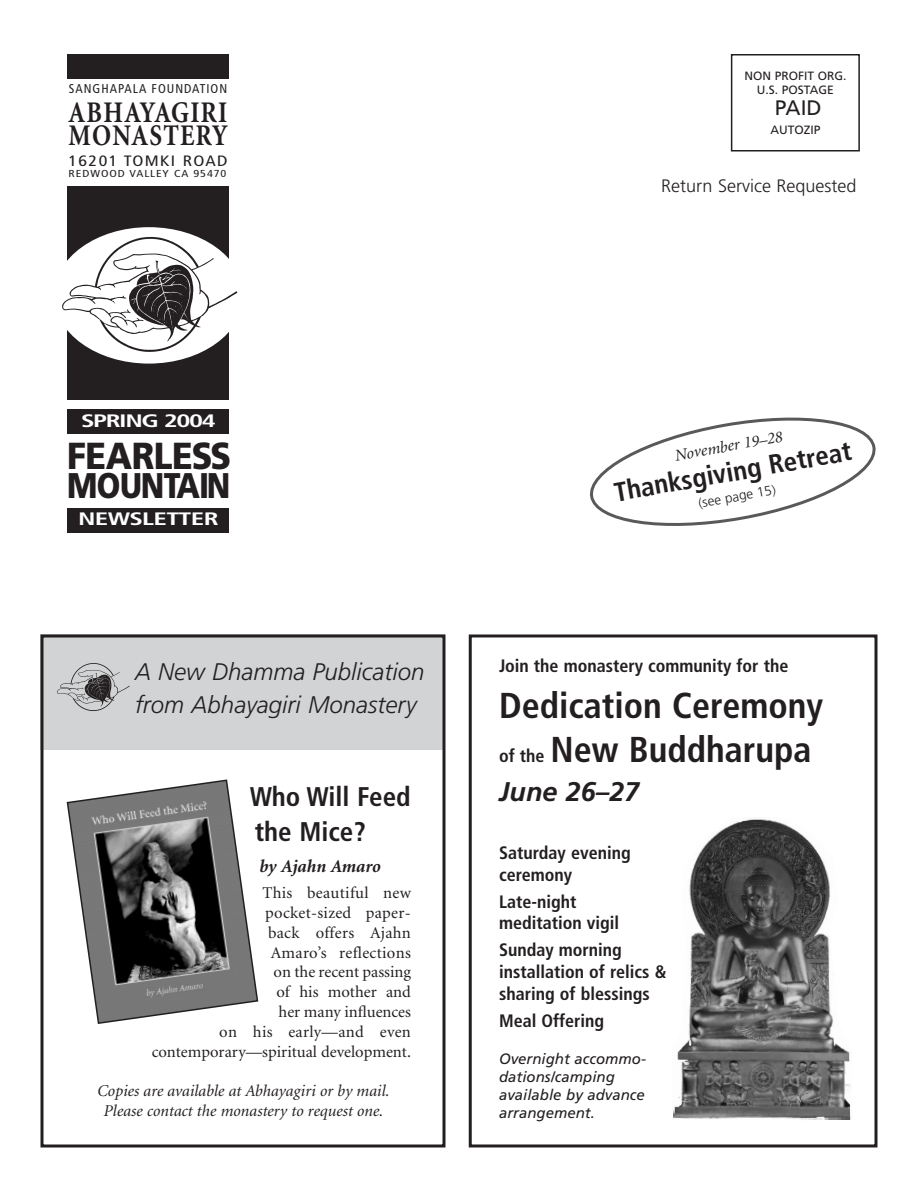
<style>
.page{position:relative;width:918px;height:1188px;background:#fff}
.page>*{position:absolute;margin:0;border:0;box-sizing:border-box;transform-origin:0 0}
.t1{font:900 37.65px "Frutiger";letter-spacing:-.02em;color:#231f20;scale:.9 1}
.t2{font:700 condensed 36px/44.4px "Frutiger";color:#231f20}
.t3{font:900 35.7px "Frutiger";letter-spacing:-.03em;color:#231f20;scale:.85 1}
.t4{font:700 30px/22.5px "Minion";letter-spacing:.05em;color:#231f20;scale:.85 1}
.t5{font:700 condensed 27px/34.7px "Frutiger";color:#231f20}
.t6{font:italic 700 27px "Frutiger";color:#231f20}
.t7{font:italic 300 24px/33px "Frutiger";color:#231f20}
.t8{font:21px "Frutiger";color:#231f20}
.t9{font:700 condensed 18px/21.6px "Frutiger";color:#231f20}
.t10{font:300 18px "Frutiger";color:#231f20}
.t11{font:italic 700 18px "Minion";color:#231f20}
.t12{font:700 condensed 18px "Frutiger";letter-spacing:-.05em;color:#fff;scale:1.5 1}
.t13{font:700 condensed 18px "Frutiger";letter-spacing:-.025em;color:#fff;scale:1.5 1}
.t14{font:16.5px/19.8px "Minion";letter-spacing:.005em;color:#231f20;text-align:right}
.t15{font:italic 16.5px/19.8px "Minion";color:#231f20;text-align:center}
.t16{font:italic 15px/18px "Frutiger";color:#231f20}
.t17{font:condensed 15px "Frutiger";letter-spacing:.075em;color:#231f20;scale:1.2 1}
.t18{font:300 13.5px "Frutiger";color:#231f20}
.t19{font:condensed 12.75px "Frutiger";letter-spacing:.075em;color:#231f20}
.t20{font:12px/14.4px "Frutiger";color:#231f20;text-align:center}
.t21{font:condensed 10.2px "Frutiger";letter-spacing:.075em;color:#231f20;scale:1.2 1}
.s1{font-size:18px}
</style>
<div class="page">
<div style="left:469px;top:634px;width:409px;height:513px;border:3px solid #231f20"></div>
<div style="left:67px;top:409px;width:162px;height:24px;background:#231f20"></div>
<div style="left:67px;top:187px;width:162px;height:213px;background:#231f20"></div>
<div style="left:67px;top:54px;width:162px;height:24px;background:#231f20"></div>
<div style="left:67px;top:508px;width:162px;height:24px;background:#231f20"></div>
<div style="left:731px;top:54px;width:129px;height:98px;border:2px solid #231f20"></div>
<div style="left:54px;top:227px;width:190px;height:137px;background:#fff;border-radius:50%"></div>
<img style="left:62px;top:233px;width:176px;height:125px">
<svg style="left:590px;top:417px;width:286px;height:109px"></svg>
<div style="left:40px;top:634px;width:406px;height:116px;background:#d1d3d4"></div>
<div style="left:40px;top:634px;width:406px;height:514px;border:3px solid #231f20"></div>
<img style="left:57px;top:663px;width:73px;height:48px">
<svg style="left:66px;top:779px;width:193px;height:245px"></svg>
<img style="left:673px;top:819px;width:178px;height:301px">
<p class="t19" style="left:69px;top:83px;width:160px">SANGHAPALA FOUNDATION</p>
<h3 class="t4" style="left:69px;top:104px;width:189px">ABHAYAGIRI<br>MONASTERY</h3>
<p class="t17" style="left:69px;top:155px;width:134px">16201 TOMKI ROAD</p>
<p class="t21" style="left:69px;top:169px;width:133px">REDWOOD VALLEY CA 95470</p>
<p class="t20" style="left:744px;top:69px;width:103px">NON PROFIT ORG.<br>U.S. POSTAGE</p>
<p class="t8" style="left:775px;top:100px;width:49px">PAID</p>
<p class="t20" style="left:770px;top:123px;width:52px">AUTOZIP</p>
<p class="t10" style="left:661px;top:178px;width:197px">Return Service Requested</p>
<p class="t12" style="left:81px;top:413px;width:91px">SPRING 2004</p>
<h1 class="t1" style="left:67px;top:441px;width:184px">FEARLESS</h1>
<h3 class="t3" style="left:67px;top:471px;width:193px">MOUNTAIN</h3>
<p class="t13" style="left:78px;top:512px;width:95px">NEWSLETTER</p>
<h3 class="t7" style="left:135px;top:657px;width:291px">A New Dhamma Publication from Abhayagiri Monastery</h3>
<h3 class="t5" style="left:250px;top:781px;width:163px">Who Will Feed the Mice?</h3>
<p class="t11" style="left:259px;top:860px;width:123px">by Ajahn Amaro</p>
<p class="t14" style="left:152px;top:884px;width:261px">This beautiful new<br>pocket-sized paper-<br>back offers Ajahn<br>Amaro’s reflections<br>on the recent passing<br>of his mother and<br>her many influences<br>on his early—and even contemporary—spiritual development.</p>
<p class="t15" style="left:97px;top:1082px;width:294px">Copies are available at Abhayagiri or by mail.<br>Please contact the monastery to request one.</p>
<p class="t15" style="left:673px;top:447px;width:110px;rotate:-10deg">November 19–28</p>
<h3 class="t5" style="left:612px;top:477px;width:242px;rotate:-10deg">Thanksgiving Retreat</h3>
<p class="t18" style="left:698px;top:498px;width:80px;rotate:-10deg">(see page 15)</p>
<p class="t9" style="left:499px;top:656px;width:291px">Join the monastery community for the</p>
<h2 class="t2" style="left:499px;top:686px;width:325px">Dedication Ceremony <span class="s1">of the</span> New Buddharupa</h2>
<h3 class="t6" style="left:499px;top:781px;width:142px">June 26–27</h3>
<p class="t9" style="left:499px;top:844px;width:133px">Saturday evening ceremony</p>
<p class="t9" style="left:499px;top:892px;width:122px">Late-night meditation vigil</p>
<p class="t9" style="left:499px;top:941px;width:169px">Sunday morning installation of relics &amp; sharing of blessings</p>
<p class="t9" style="left:499px;top:1011px;width:107px">Meal Offering</p>
<p class="t16" style="left:499px;top:1051px;width:149px">Overnight accommo&shy;dations/camping available by advance arrangement.</p>
</div>
